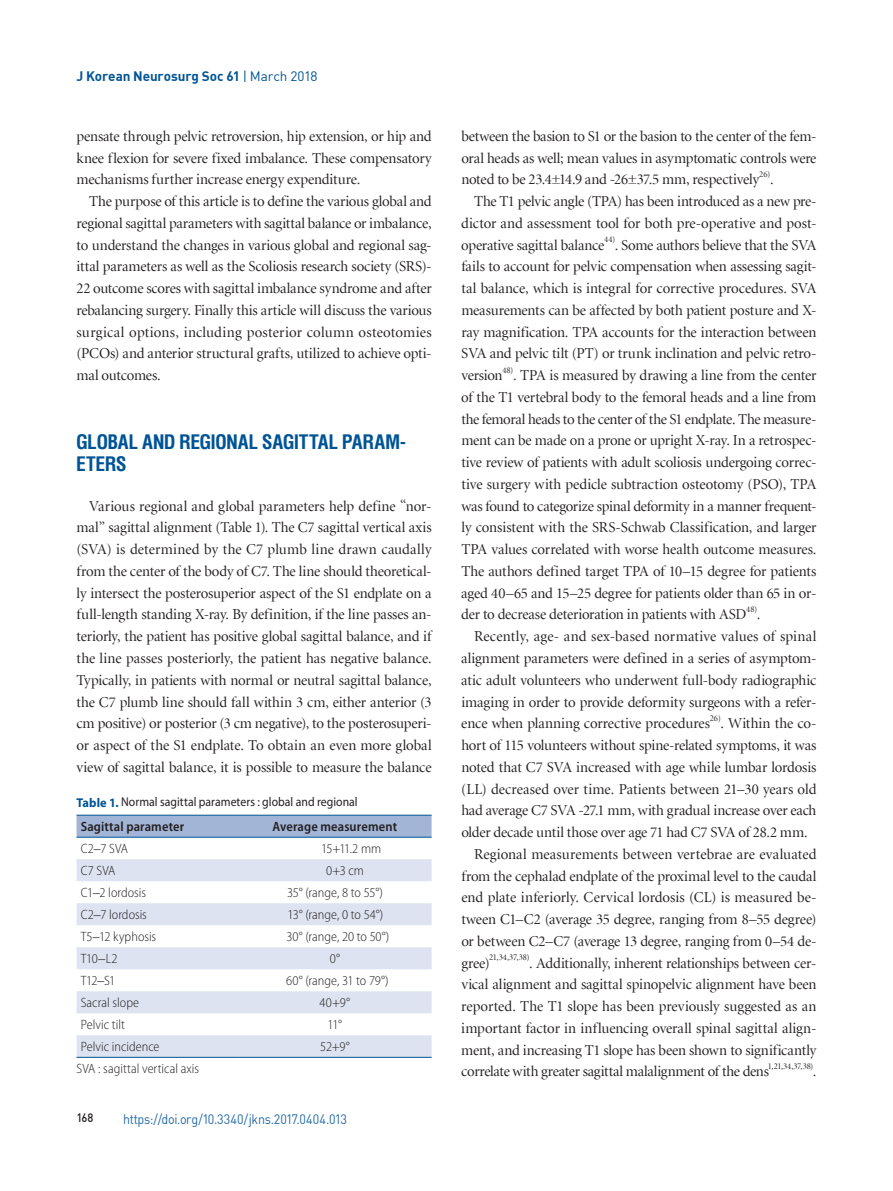
<style>
.page{position:relative;width:893px;height:1191px;background:#fff}
.page>*{position:absolute;margin:0;border:0;box-sizing:border-box;transform-origin:0 0}
.t1{font:700 condensed 19.5px/21.8px "Helvetica";letter-spacing:-.025em;color:#005495}
.t2{font:15px/21.8px "Minion LT Display";letter-spacing:-.005em;color:#231f20;text-align:justify}
.t3{font:15px "Minion LT Display";letter-spacing:.015em;color:#231f20}
.t4{font:300 semi-condensed 13.5px "Myriad Pro";color:#231f20}
.t5{font:13.5px "DIN";letter-spacing:-.02em;color:#2369a5;scale:.93 1}
.t6{font:600 semi-condensed 13.5px "Myriad Pro";letter-spacing:.01em;color:#231f20}
.t7{font:700 13.5px "DIN";letter-spacing:-.005em;color:#005495}
.t8{font:12.75px "Myriad Pro";letter-spacing:.005em;color:#231f20;scale:.92 1}
.t9{font:12px "Dinmed";color:#231f20;scale:.93 1}
.t10{font:8.7px "Minion LT Display";color:#231f20}
.s1{font-weight:400}
.s2{font-weight:700;color:#005495}
.s3{font-family:"Times New Roman";font-weight:400;font-stretch:normal}
</style>
<div class="page">
<div style="left:77px;top:816px;width:355px;height:21px;background:#a3b5d6"></div>
<svg style="left:77px;top:859px;width:355px;height:198px;fill:#dde3f0"></svg>
<hr style="left:77px;top:815px;width:161px;height:1px;background:#005495">
<hr style="left:238px;top:815px;width:194px;height:1px;background:#005495">
<hr style="left:77px;top:1057px;width:161px;height:1px;background:#005495">
<hr style="left:238px;top:1057px;width:194px;height:1px;background:#005495">
<hr style="left:77px;top:837px;width:161px;height:1px;background:#005495">
<hr style="left:238px;top:837px;width:194px;height:1px;background:#005495">
<p class="t7" style="left:76px;top:68px;width:243px">J Korean Neurosurg Soc 61 <span class="s1">| March 2018</span></p>
<p class="t2" style="left:77px;top:126px;width:357px">pensate through pelvic retroversion, hip extension, or hip and</p>
<p class="t2" style="left:77px;top:147px;width:357px">knee flexion for severe fixed imbalance. These compensatory</p>
<p class="t2" style="left:76px;top:169px;width:285px">mechanisms further increase energy expenditure.</p>
<p class="t2" style="left:89px;top:191px;width:344px">The purpose of this article is to define the various global and</p>
<p class="t2" style="left:76px;top:213px;width:357px">regional sagittal parameters with sagittal balance or imbalance,</p>
<p class="t2" style="left:77px;top:234px;width:357px">to understand the changes in various global and regional sag-</p>
<p class="t2" style="left:77px;top:256px;width:357px">ittal parameters as well as the Scoliosis research society (SRS)-</p>
<p class="t2" style="left:77px;top:278px;width:357px">22 outcome scores with sagittal imbalance syndrome and after</p>
<p class="t2" style="left:77px;top:300px;width:357px">rebalancing surgery. Finally this article will discuss the various</p>
<p class="t3" style="left:76px;top:324px;width:357px">surgical options, including posterior column osteotomies</p>
<p class="t2" style="left:76px;top:343px;width:357px">(PCOs) and anterior structural grafts, utilized to achieve opti-</p>
<p class="t2" style="left:77px;top:365px;width:86px">mal outcomes.</p>
<p class="t1" style="left:76px;top:431px;width:331px">GLOBAL AND REGIONAL SAGITTAL PARAM-<br>ETERS</p>
<p class="t2" style="left:76px;top:495px;width:357px;text-indent:13px">Various regional and global parameters help define “nor&shy;mal” sagittal alignment (Table 1). The C7 sagittal vertical axis (SVA) is determined by the C7 plumb line drawn caudally from the center of the body of C7. The line should theoretical&shy;ly intersect the posterosuperior aspect of the S1 endplate on a full-length standing X-ray. By definition, if the line passes an&shy;teriorly, the patient has positive global sagittal balance, and if the line passes posteriorly, the patient has negative balance.<br>Typically, in patients with normal or neutral sagittal balance, the C7 plumb line should fall within 3 cm, either anterior (3 cm positive) or posterior (3 cm negative), to the posterosuperi&shy;or aspect of the S1 endplate. To obtain an even more global view of sagittal balance, it is possible to measure the balance</p>
<p class="t8" style="left:77px;top:794px;width:307px"><span class="s2">Table 1.</span> Normal sagittal parameters : global and regional</p>
<p class="t6" style="left:81px;top:817px;width:105px">Sagittal parameter</p>
<p class="t6" style="left:273px;top:817px;width:126px">Average measurement</p>
<p class="t4" style="left:81px;top:840px;width:49px">C2<span class="s3">–</span>7 SVA</p>
<p class="t4" style="left:321px;top:840px;width:62px">15+11.2 mm</p>
<p class="t4" style="left:81px;top:862px;width:36px">C7 SVA</p>
<p class="t4" style="left:326px;top:862px;width:39px">0+3 cm</p>
<p class="t4" style="left:81px;top:884px;width:67px">C1<span class="s3">–</span>2 lordosis</p>
<p class="t4" style="left:287px;top:884px;width:97px">35° (range, 8 to 55°)</p>
<p class="t4" style="left:81px;top:906px;width:68px">C2<span class="s3">–</span>7 lordosis</p>
<p class="t4" style="left:287px;top:906px;width:98px">13° (range, 0 to 54°)</p>
<p class="t4" style="left:81px;top:928px;width:77px">T5<span class="s3">–</span>12 kyphosis</p>
<p class="t4" style="left:286px;top:928px;width:104px">30° (range, 20 to 50°)</p>
<p class="t4" style="left:81px;top:950px;width:38px">T10<span class="s3">–</span>L2</p>
<p class="t4" style="left:330px;top:950px;width:12px">0°</p>
<p class="t4" style="left:81px;top:972px;width:36px">T12<span class="s3">–</span>S1</p>
<p class="t4" style="left:286px;top:972px;width:104px">60° (range, 31 to 79°)</p>
<p class="t4" style="left:81px;top:994px;width:60px">Sacral slope</p>
<p class="t4" style="left:319px;top:994px;width:32px">40+9°</p>
<p class="t4" style="left:81px;top:1016px;width:46px">Pelvic tilt</p>
<p class="t4" style="left:328px;top:1016px;width:16px">11°</p>
<p class="t4" style="left:81px;top:1038px;width:80px">Pelvic incidence</p>
<p class="t4" style="left:320px;top:1038px;width:31px">52+9°</p>
<p class="t4" style="left:77px;top:1060px;width:124px">SVA : sagittal vertical axis</p>
<p class="t9" style="left:76px;top:1109px;width:20px">168</p>
<p class="t5" style="left:123px;top:1110px;width:242px">https://doi.org/10.3340/jkns.2017.0404.013</p>
<p class="t2" style="left:461px;top:126px;width:357px">between the basion to S1 or the basion to the center of the fem&shy;oral heads as well; mean values in asymptomatic controls were noted to be 23.4±14.9 and -26±37.5 mm, respectively</p>
<p class="t10" style="left:759px;top:170px;width:13px">26)</p>
<p class="t2" style="left:770px;top:169px;width:5px">.</p>
<p class="t2" style="left:474px;top:191px;width:344px">The T1 pelvic angle (TPA) has been introduced as a new pre-</p>
<p class="t2" style="left:461px;top:213px;width:357px">dictor and assessment tool for both pre-operative and post-</p>
<p class="t2" style="left:461px;top:234px;width:144px">operative sagittal balance</p>
<p class="t10" style="left:604px;top:235px;width:13px">44)</p>
<p class="t2" style="left:461px;top:234px;width:357px;text-indent:153px">. Some authors believe that the SVA fails to account for pelvic compensation when assessing sagit&shy;tal balance, which is integral for corrective procedures. SVA measurements can be affected by both patient posture and X&shy;ray magnification. TPA accounts for the interaction between SVA and pelvic tilt (PT) or trunk inclination and pelvic retro&shy;version</p>
<p class="t10" style="left:502px;top:366px;width:13px">48)</p>
<p class="t2" style="left:461px;top:365px;width:357px;text-indent:52px">. TPA is measured by drawing a line from the center of the T1 vertebral body to the femoral heads and a line from the femoral heads to the center of the S1 endplate. The measure&shy;ment can be made on a prone or upright X-ray. In a retrospec&shy;tive review of patients with adult scoliosis undergoing correc&shy;tive surgery with pedicle subtraction osteotomy (PSO), TPA was found to categorize spinal deformity in a manner frequent&shy;ly consistent with the SRS-Schwab Classification, and larger TPA values correlated with worse health outcome measures.<br>The authors defined target TPA of 10–15 degree for patients aged 40–65 and 15–25 degree for patients older than 65 in or&shy;der to decrease deterioration in patients with ASD</p>
<p class="t10" style="left:746px;top:605px;width:13px">48)</p>
<p class="t2" style="left:757px;top:604px;width:5px">.</p>
<p class="t3" style="left:474px;top:629px;width:344px">Recently, age- and sex-based normative values of spinal</p>
<p class="t2" style="left:461px;top:648px;width:357px">alignment parameters were defined in a series of asymptom-</p>
<p class="t2" style="left:461px;top:669px;width:357px">atic adult volunteers who underwent full-body radiographic</p>
<p class="t2" style="left:461px;top:691px;width:357px">imaging in order to provide deformity surgeons with a refer-</p>
<p class="t2" style="left:461px;top:713px;width:250px">ence when planning corrective procedures</p>
<p class="t10" style="left:710px;top:714px;width:13px">26)</p>
<p class="t2" style="left:721px;top:713px;width:97px">. Within the co-</p>
<p class="t2" style="left:461px;top:735px;width:357px">hort of 115 volunteers without spine-related symptoms, it was</p>
<p class="t2" style="left:461px;top:756px;width:357px">noted that C7 SVA increased with age while lumbar lordosis</p>
<p class="t2" style="left:461px;top:778px;width:357px">(LL) decreased over time. Patients between 21–30 years old</p>
<p class="t2" style="left:461px;top:800px;width:357px">had average C7 SVA -27.1 mm, with gradual increase over each</p>
<p class="t2" style="left:461px;top:822px;width:348px">older decade until those over age 71 had C7 SVA of 28.2 mm.</p>
<p class="t2" style="left:474px;top:843px;width:344px">Regional measurements between vertebrae are evaluated</p>
<p class="t2" style="left:461px;top:865px;width:357px">from the cephalad endplate of the proximal level to the caudal</p>
<p class="t2" style="left:461px;top:887px;width:357px">end plate inferiorly. Cervical lordosis (CL) is measured be-</p>
<p class="t2" style="left:461px;top:909px;width:357px">tween C1–C2 (average 35 degree, ranging from 8–55 degree)</p>
<p class="t2" style="left:461px;top:930px;width:357px">or between C2–C7 (average 13 degree, ranging from 0–54 de-</p>
<p class="t2" style="left:461px;top:952px;width:30px">gree)</p>
<p class="t10" style="left:489px;top:953px;width:42px">21,34,37,38)</p>
<p class="t2" style="left:461px;top:952px;width:357px;text-indent:68px">. Additionally, inherent relationships between cer&shy;vical alignment and sagittal spinopelvic alignment have been reported. The T1 slope has been previously suggested as an important factor in influencing overall spinal sagittal align&shy;ment, and increasing T1 slope has been shown to significantly correlate with greater sagittal malalignment of the dens</p>
<p class="t10" style="left:768px;top:1062px;width:47px">1,21,34,37,38)</p>
<p class="t2" style="left:813px;top:1061px;width:5px">.</p>
</div>
